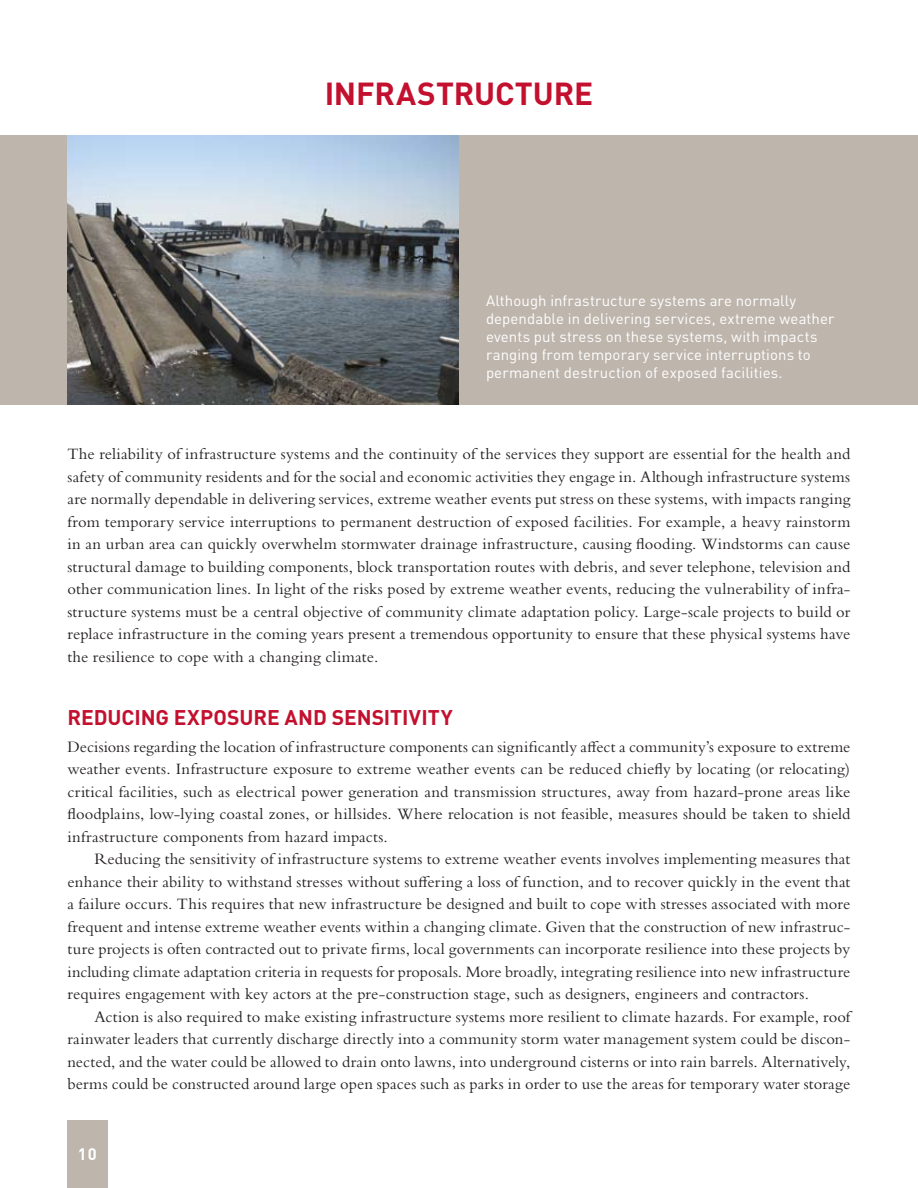
<style>
.page{position:relative;width:918px;height:1188px;background:#fff}
.page>*{position:absolute;margin:0;border:0;box-sizing:border-box;transform-origin:0 0}
.t1{font:700 31.5px "DIN Pro";letter-spacing:.005em;color:#c3102f}
.t2{font:700 21px "DIN Pro";letter-spacing:-.005em;color:#c3102f}
.t3{font:16.5px/22.5px "Bembo MT Pro";letter-spacing:.01em;color:#231f20;text-align:justify}
.t4{font:700 16.5px "DIN Pro";color:#fff}
.t5{font:15px/18px "DIN Pro";letter-spacing:.005em;color:#fff}
</style>
<div class="page">
<div style="left:67px;top:1120px;width:41px;height:68px;background:#beb6ad"></div>
<div style="left:0;top:135px;width:918px;height:270px;background:#beb6ad"></div>
<img style="left:68px;top:135px;width:391px;height:270px">
<h1 class="t1" style="left:325px;top:72px;width:18px">INFR</h1>
<h1 class="t1" style="left:396px;top:72px;width:157px">ASTRU CTURE</h1>
<p class="t5" style="left:486px;top:291px;width:350px">Although infrastructure systems are normally dependable in delivering services, extreme weather events put stress on these systems, with impacts ranging from temporary service interruptions to permanent destruction of exposed facilities.</p>
<p class="t3" style="left:68px;top:442px;width:785px">The reliability of infrastructure systems and the continuity of the services they support are essential for the health and safety of community residents and for the social and economic activities they engage in. Although infrastructure systems are normally dependable in delivering services, extreme weather events put stress on these systems, with impacts ranging from temporary service interruptions to permanent destruction of exposed facilities. For example, a heavy rainstorm in an urban area can quickly overwhelm stormwater drainage infrastructure, causing flooding. Windstorms can cause structural damage to building components, block transportation routes with debris, and sever telephone, television and other communication lines. In light of the risks posed by extreme weather events, reducing the vulnerability of infra&shy;structure systems must be a central objective of community climate adaptation policy. Large-scale projects to build or replace infrastructure in the coming years present a tremendous opportunity to ensure that these physical systems have the resilience to cope with a changing climate.</p>
<p class="t2" style="left:68px;top:703px;width:387px">REDUCING EXPOSURE AND SENSITIVITY</p>
<p class="t3" style="left:68px;top:735px;width:784px">Decisions regarding the location of infrastructure components can significantly affect a community’s exposure to extreme weather events. Infrastructure exposure to extreme weather events can be reduced chiefly by locating (or relocating) critical facilities, such as electrical power generation and transmission structures, away from hazard-prone areas like floodplains, low-lying coastal zones, or hillsides. Where relocation is not feasible, measures should be taken to shield infrastructure components from hazard impacts.</p>
<p class="t3" style="left:68px;top:847px;width:785px;text-indent:27px">Reducing the sensitivity of infrastructure systems to extreme weather events involves implementing measures that enhance their ability to withstand stresses without suffering a loss of function, and to recover quickly in the event that a failure occurs. This requires that new infrastructure be designed and built to cope with stresses associated with more frequent and intense extreme weather events within a changing climate. Given that the construction of new infrastruc&shy;ture projects is often contracted out to private firms, local governments can incorporate resilience into these projects by including climate adaptation criteria in requests for proposals. More broadly, integrating resilience into new infrastructure requires engagement with key actors at the pre-construction stage, such as designers, engineers and contractors.</p>
<p class="t3" style="left:68px;top:1005px;width:785px;text-indent:27px">Action is also required to make existing infrastructure systems more resilient to climate hazards. For example, roof rainwater leaders that currently discharge directly into a community storm water management system could be discon&shy;nected, and the water could be allowed to drain onto lawns, into underground cisterns or into rain barrels. Alternatively, berms could be constructed around large open spaces such as parks in order to use the areas for temporary water storage</p>
<p class="t4" style="left:78px;top:1143px;width:21px">10</p>
</div>
